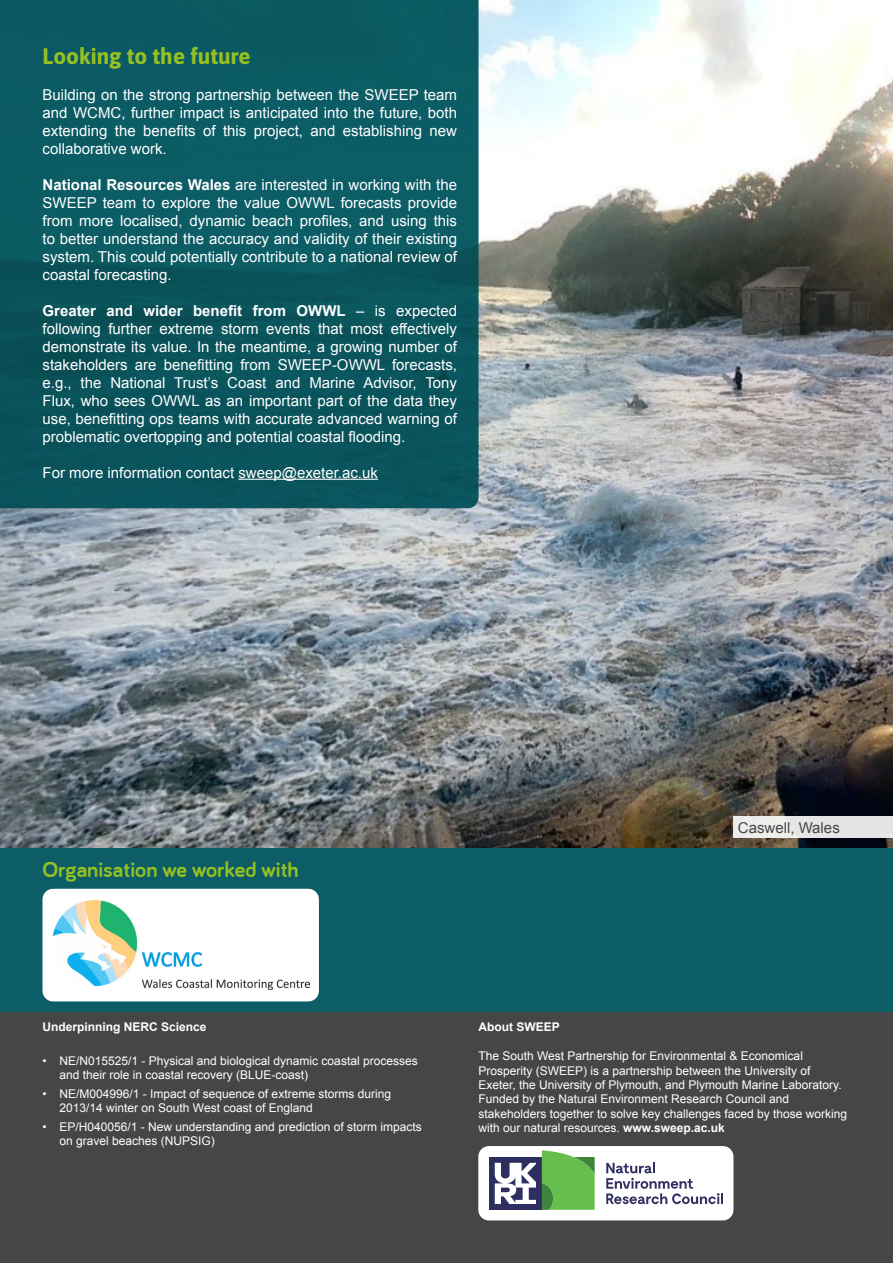
<style>
.page{position:relative;width:893px;height:1263px;background:#fff}
.page>*{position:absolute;margin:0;border:0;box-sizing:border-box;transform-origin:0 0}
.t1{font:700 22.5px "Bariol";color:#95c022}
.t2{font:22.5px "Asap";color:#95c022}
.t3{font:15px/18px "Arial";color:#fff;text-align:justify}
.t4{font:15px "Arial";color:#464646}
.t5{font:12px/14.4px "Arial";color:#fff}
.t6{font:700 12px "Arial";color:#fff}
.s1{font-weight:700}
</style>
<div class="page">
<img style="left:0;top:0;width:893px;height:848px">
<svg style="left:0;top:0;width:478px;height:508px;background:#0a575f"></svg>
<hr style="left:238px;top:479px;width:140px;height:1px;background:#fff">
<div style="left:733px;top:816px;width:160px;height:22px;background:linear-gradient(to right,#f0eeec,#e2e3e4)"></div>
<div style="left:0;top:848px;width:893px;height:175px;background:#0c5d66"></div>
<div style="left:43px;top:889px;width:276px;height:112px;background:#fff;border-radius:11px"></div>
<img style="left:52px;top:900px;width:257px;height:90px">
<div style="left:0;top:1012px;width:893px;height:251px;background:#464646"></div>
<div style="left:478px;top:1146px;width:255px;height:74px;background:#fff;border-radius:11px"></div>
<svg style="left:606px;top:1163px;width:117px;height:41px"></svg>
<div style="left:489px;top:1157px;width:53px;height:53px;background:#2e2e61"></div>
<svg style="left:495px;top:1163px;width:41px;height:41px"></svg>
<svg style="left:542px;top:1150px;width:53px;height:60px;background:#6ebd5a"></svg>
<h1 class="t2" style="left:43px;top:40px;width:209px">Looking to the future</h1>
<p class="t3" style="left:43px;top:85px;width:416px">Building on the strong partnership between the SWEEP team and WCMC, further impact is anticipated into the future, both extending the benefits of this project, and establishing new collaborative work.</p>
<p class="t3" style="left:43px;top:175px;width:416px"><span class="s1">National Resources Wales</span> are interested in working with the SWEEP team to explore the value OWWL forecasts provide from more localised, dynamic beach profiles, and using this to better understand the accuracy and validity of their existing system. This could potentially contribute to a national review of coastal forecasting.</p>
<p class="t3" style="left:43px;top:301px;width:416px"><span class="s1">Greater and wider benefit from OWWL</span> – is expected following further extreme storm events that most effectively demonstrate its value. In the meantime, a growing number of stakeholders are benefitting from SWEEP-OWWL forecasts, e.g., the National Trust’s Coast and Marine Advisor, Tony Flux, who sees OWWL as an important part of the data they use, benefitting ops teams with accurate advanced warning of problematic overtopping and potential coastal flooding.</p>
<p class="t3" style="left:43px;top:463px;width:337px">For more information contact sweep@exeter.ac.uk</p>
<h1 class="t1" style="left:43px;top:856px;width:258px">Organisation we worked with</h1>
<p class="t6" style="left:43px;top:1019px;width:166px">Underpinning NERC Science</p>
<p class="t5" style="left:60px;top:1053px;width:360px;text-indent:-17px">• NE/N015525/1 - Physical and biological dynamic coastal processes and their role in coastal recovery (BLUE-coast)</p>
<p class="t5" style="left:60px;top:1086px;width:333px;text-indent:-17px">• NE/M004996/1 - Impact of sequence of extreme storms during<br>2013/14 winter on South West coast of England</p>
<p class="t5" style="left:60px;top:1119px;width:364px;text-indent:-17px">• EP/H040056/1 - New understanding and prediction of storm impacts on gravel beaches (NUPSIG)</p>
<p class="t4" style="left:738px;top:817px;width:103px">Caswell, Wales</p>
<p class="t6" style="left:478px;top:1019px;width:83px">About SWEEP</p>
<p class="t5" style="left:478px;top:1049px;width:370px">The South West Partnership for Environmental &amp; Economical Prosperity (SWEEP) is a partnership between the University of Exeter, the University of Plymouth, and Plymouth Marine Laboratory.<br>Funded by the Natural Environment Research Council and stakeholders together to solve key challenges faced by those working with our natural resources. <span class="s1">www.sweep.ac.uk</span></p>
</div>
